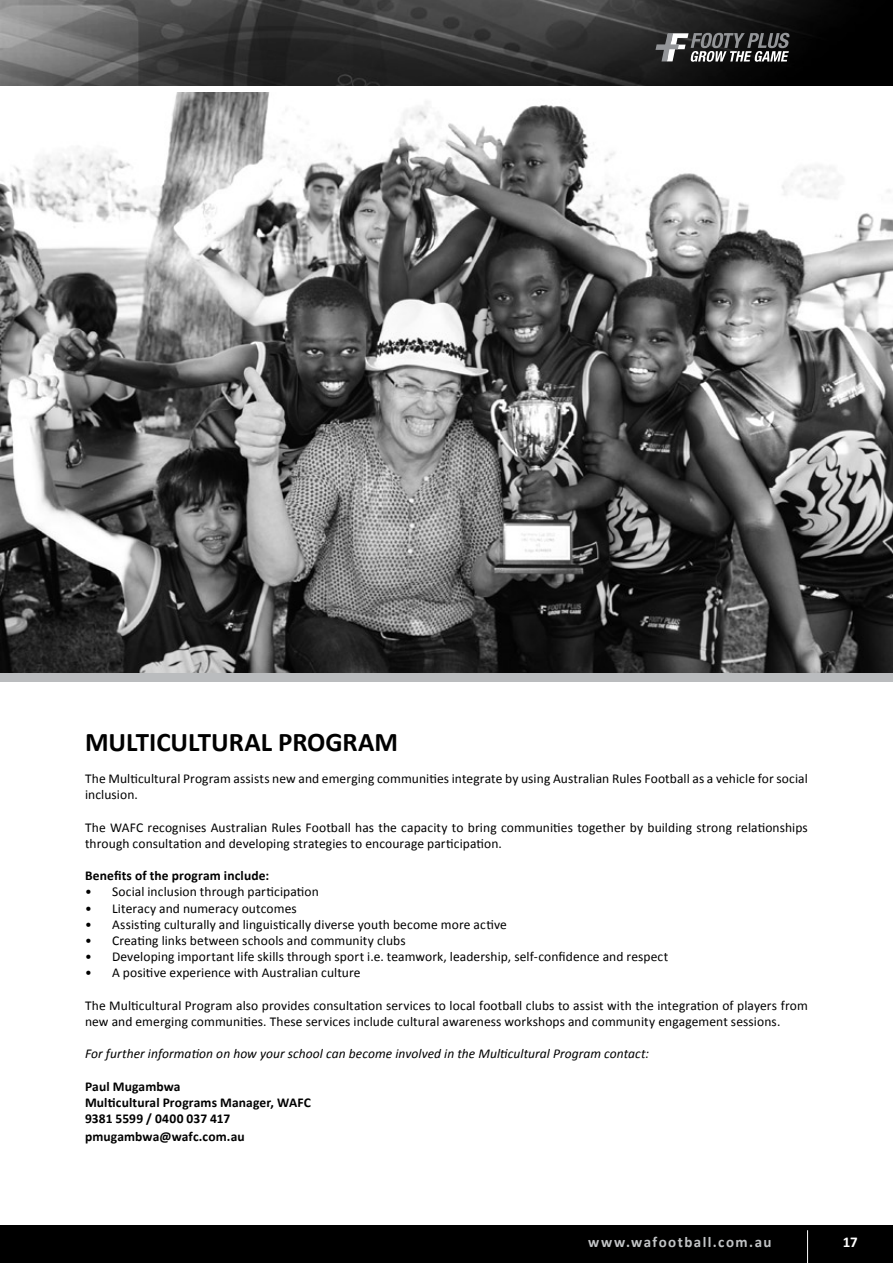
<style>
.page{position:relative;width:893px;height:1263px;background:#fff}
.page>*{position:absolute;margin:0;border:0;box-sizing:border-box;transform-origin:0 0}
.t1{font:700 27px "Calibri";letter-spacing:-.005em;color:#000}
.t2{font:700 15px "Calibri";letter-spacing:.095em;color:#c2c4c6}
.t3{font:700 15px "Calibri";color:#fff}
.t4{font:13.5px/16.2px "Calibri";letter-spacing:.005em;color:#000}
.t5{font:700 13.5px/16.2px "Calibri";letter-spacing:.01em;color:#000}
.t6{font:italic 13.5px "Calibri";letter-spacing:.005em;color:#000}
</style>
<div class="page">
<div style="left:0;top:1225px;width:893px;height:38px;background:#000"></div>
<hr style="left:807px;top:1230px;width:1px;height:33px;background:#fff">
<img style="left:0;top:0;width:893px;height:85px">
<svg style="left:655px;top:33px;width:134px;height:29px"></svg>
<img style="left:0;top:92px;width:893px;height:581px">
<div style="left:0;top:673px;width:893px;height:8px;background:#babcbe"></div>
<h1 class="t1" style="left:85px;top:725px;width:294px">Multicultural Prog ram</h1>
<p class="t4" style="left:85px;top:770px;width:724px">The Multicultural Program assists new and emerging communities integrate by using Australian Rules Football as a vehicle for social inclusion.</p>
<p class="t4" style="left:85px;top:818px;width:724px">The WAFC recognises Australian Rules Football has the capacity to bring communities together by building strong relationships through consultation and developing strategies to encourage participation.</p>
<p class="t5" style="left:85px;top:867px;width:186px">Benefits of the program include:</p>
<p class="t4" style="left:85px;top:883px;width:235px">• Social inclusion through participation</p>
<p class="t4" style="left:85px;top:899px;width:213px">• Literacy and numeracy outcomes</p>
<p class="t4" style="left:85px;top:916px;width:423px">• Assisting culturally and linguistically diverse youth become more active</p>
<p class="t4" style="left:85px;top:932px;width:322px">• Creating links between schools and community clubs</p>
<p class="t4" style="left:85px;top:948px;width:585px">• Developing important life skills through sport i.e. teamwork, leadership, self-confidence and respect</p>
<p class="t4" style="left:85px;top:964px;width:277px">• A positive experience with Australian culture</p>
<p class="t4" style="left:85px;top:997px;width:724px">The Multicultural Program also provides consultation services to local football clubs to assist with the integration of players from new and emerging communities. These services include cultural awareness workshops and community engagement sessions.</p>
<p class="t6" style="left:85px;top:1045px;width:566px">For further information on how your school can become involved in the Multicultural Program contact:</p>
<p class="t5" style="left:85px;top:1078px;width:227px">Paul Mugambwa<br>Multicultural Programs Manager, WAFC<br>9381 5599 / 0400 037 417</p>
<p class="t5" style="left:85px;top:1128px;width:161px">pmugambwa@wafc.com.au</p>
<p class="t2" style="left:588px;top:1233px;width:185px">www.wafootball.com.au</p>
<p class="t3" style="left:843px;top:1233px;width:16px">17</p>
</div>
